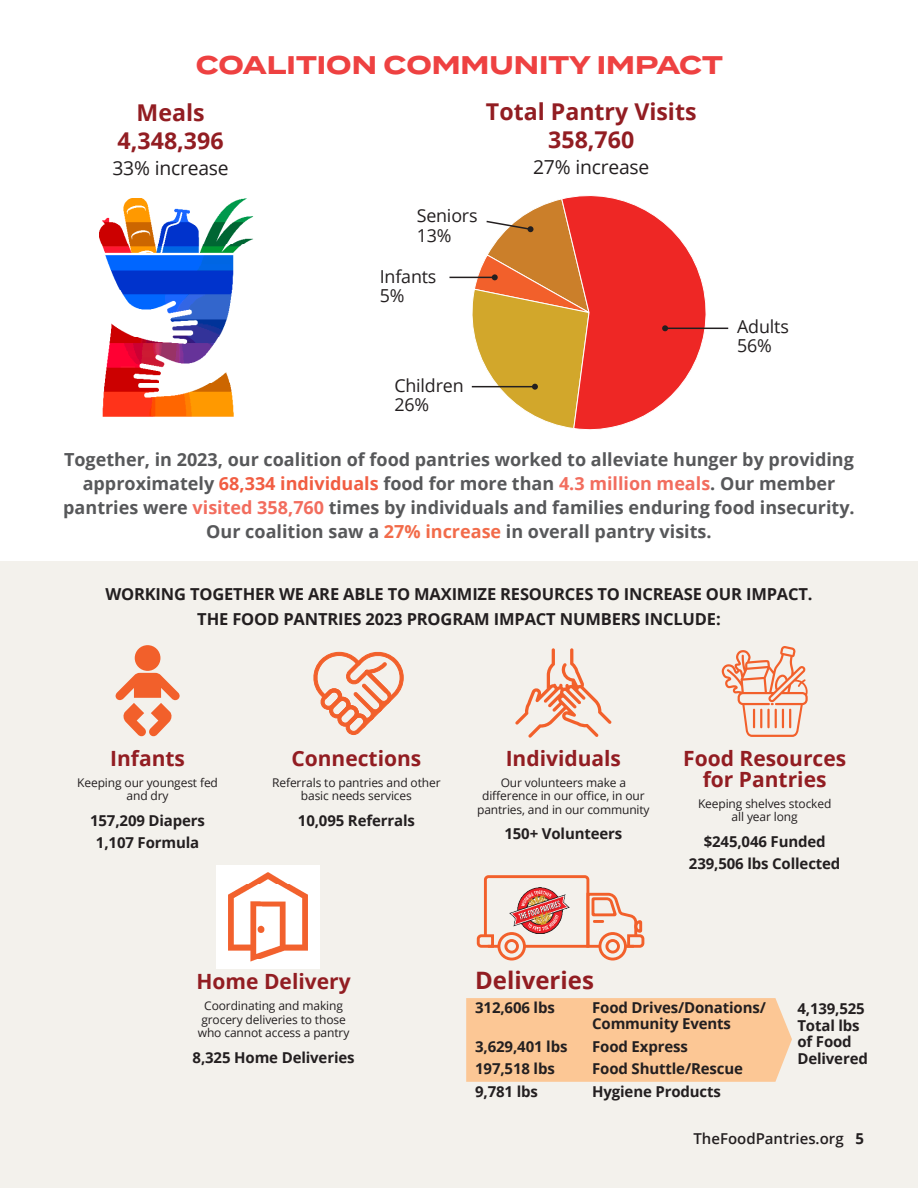
<style>
.page{position:relative;width:918px;height:1188px;background:#fff}
.page>*{position:absolute;margin:0;border:0;box-sizing:border-box;transform-origin:0 0}
.t1{font:700 25.5px "Termina";color:#ee4141}
.dk_red_head{font:700 24px "Open Sans";color:#921d22}
.t2{font:700 23.1px "Open Sans";color:#921d22}
.dk_red_head-2{font:700 21px/21px "Open Sans";color:#921d22;text-align:center}
.lists-small_space{font:19.35px "Open Sans";letter-spacing:-.01em;color:#231f20}
.t3{font:700 18px/24px "Open Sans";color:#57585a;text-align:center}
.lists-small_space-2{font:17.85px "Open Sans";letter-spacing:-.01em;color:#231f20}
.lists-small_space-3{font:700 16.5px "Open Sans";letter-spacing:-.01em;color:#231f20}
.statistics-bold{font:700 15px/16.5px "Open Sans";letter-spacing:-.01em;color:#231f20}
.t4{font:600 15px "Open Sans";color:#231f20}
.explain{font:12px/13.5px "Open Sans";letter-spacing:-.01em;color:#231f20;text-align:center}
.s1{color:#f15d42}
.s2{color:#f26d5e}
.s3{color:#f26b4a}
.s4{font-weight:700}
</style>
<div class="page">
<div style="left:0;top:561px;width:918px;height:627px;background:#f3f1ec"></div>
<hr style="left:665px;top:328px;width:63px;height:1px;background:#231f20">
<hr style="left:449px;top:277px;width:46px;height:1px;background:#231f20">
<svg style="left:465px;top:195px;width:254px;height:235px"></svg>
<div style="left:527px;top:226px;width:7px;height:6px;background:#231f20;border-radius:50%"></div>
<img style="left:99px;top:198px;width:154px;height:218px">
<svg style="left:115px;top:645px;width:65px;height:92px"></svg>
<svg style="left:313px;top:651px;width:90px;height:84px"></svg>
<svg style="left:515px;top:648px;width:97px;height:90px"></svg>
<svg style="left:722px;top:646px;width:86px;height:91px"></svg>
<svg style="left:476px;top:875px;width:169px;height:86px"></svg>
<img style="left:510px;top:888px;width:60px;height:45px">
<img style="left:216px;top:865px;width:104px;height:104px">
<div style="left:466px;top:998px;width:326px;height:84px;background:#fcc795"></div>
<p class="t1" style="left:196px;top:46px;width:529px">COALITION COMMUNITY IMPACT</p>
<p class="t2" style="left:137px;top:96px;width:70px">Meals</p>
<p class="t2" style="left:118px;top:124px;width:108px">4,348,396</p>
<p class="lists-small_space" style="left:112px;top:154px;width:118px">33% increase</p>
<p class="t2" style="left:486px;top:96px;width:212px">Total Pantry Visits</p>
<p class="t2" style="left:548px;top:123px;width:88px">358,760</p>
<p class="lists-small_space" style="left:533px;top:153px;width:118px">27% increase</p>
<p class="lists-small_space-2" style="left:417px;top:204px;width:62px">Seniors</p>
<p class="lists-small_space-2" style="left:417px;top:223px;width:36px">13%</p>
<p class="lists-small_space-2" style="left:380px;top:264px;width:58px">Infants</p>
<p class="lists-small_space-2" style="left:380px;top:284px;width:26px">5%</p>
<p class="lists-small_space-2" style="left:394px;top:373px;width:71px">Children</p>
<p class="lists-small_space-2" style="left:394px;top:393px;width:36px">26%</p>
<p class="lists-small_space-2" style="left:737px;top:314px;width:53px">Adults</p>
<p class="lists-small_space-2" style="left:737px;top:334px;width:36px">56%</p>
<p class="t3" style="left:63px;top:447px;width:793px">Together, in 2023, our coalition of food pantries worked to alleviate hunger by providing approximately <span class="s1">68,334 individuals</span> food for more than <span class="s2">4.3 million meals</span>. Our member pantries were <span class="s2">visited 358,760</span> times by individuals and families enduring food insecurity.<br>Our coalition saw a <span class="s3">27% increase</span> in overall pantry visits.</p>
<p class="lists-small_space-3" style="left:105px;top:582px;width:709px">WORKING TOGETHER WE ARE ABLE TO MAXIMIZE RESOURCES TO INCREASE OUR IMPACT.</p>
<p class="lists-small_space-3" style="left:197px;top:608px;width:525px">THE FOOD PANTRIES 2023 PROGRAM IMPACT NUMBERS INCLUDE:</p>
<p class="dk_red_head-2" style="left:110px;top:747px;width:76px">Infants</p>
<p class="explain" style="left:77px;top:776px;width:142px">Keeping our youngest fed and dry</p>
<p class="statistics-bold" style="left:90px;top:812px;width:116px">157,209 Diapers</p>
<p class="statistics-bold" style="left:96px;top:834px;width:105px">1,107 Formula</p>
<p class="dk_red_head-2" style="left:291px;top:747px;width:131px">Connections</p>
<p class="explain" style="left:272px;top:776px;width:170px">Referrals to pantries and other basic needs services</p>
<p class="statistics-bold" style="left:298px;top:812px;width:118px">10,095 Referrals</p>
<p class="dk_red_head-2" style="left:506px;top:747px;width:117px">Individuals</p>
<p class="explain" style="left:477px;top:776px;width:174px">Our volunteers make a difference in our office, in our pantries, and in our community</p>
<p class="statistics-bold" style="left:504px;top:825px;width:119px">150+ Volunteers</p>
<p class="dk_red_head-2" style="left:683px;top:747px;width:164px">Food Resources for Pantries</p>
<p class="explain" style="left:698px;top:797px;width:135px">Keeping shelves stocked all year long</p>
<p class="statistics-bold" style="left:704px;top:833px;width:123px">$245,046 Funded</p>
<p class="statistics-bold" style="left:689px;top:855px;width:153px">239,506 lbs Collected</p>
<p class="dk_red_head-2" style="left:197px;top:970px;width:156px">Home Delivery</p>
<p class="explain" style="left:198px;top:999px;width:153px">Coordinating and making grocery deliveries to those who cannot access a pantry</p>
<p class="statistics-bold" style="left:193px;top:1049px;width:163px">8,325 Home Deliveries</p>
<p class="dk_red_head" style="left:475px;top:963px;width:120px">Deliveries</p>
<p class="statistics-bold" style="left:475px;top:999px;width:81px">312,606 lbs</p>
<p class="statistics-bold" style="left:592px;top:999px;width:175px">Food Drives/Donations/<br>Community Events</p>
<p class="statistics-bold" style="left:475px;top:1038px;width:94px">3,629,401 lbs</p>
<p class="statistics-bold" style="left:592px;top:1038px;width:97px">Food Express</p>
<p class="statistics-bold" style="left:475px;top:1060px;width:81px">197,518 lbs</p>
<p class="statistics-bold" style="left:592px;top:1060px;width:152px">Food Shuttle/Rescue</p>
<p class="statistics-bold" style="left:475px;top:1083px;width:64px">9,781 lbs</p>
<p class="statistics-bold" style="left:592px;top:1083px;width:130px">Hygiene Products</p>
<p class="t4" style="left:693px;top:1128px;width:172px">TheFoodPantries.org <span class="s4">5</span></p>
<p class="statistics-bold" style="left:797px;top:1000px;width:72px">4,139,525<br>Total lbs of Food<br>Delivered</p>
</div>
